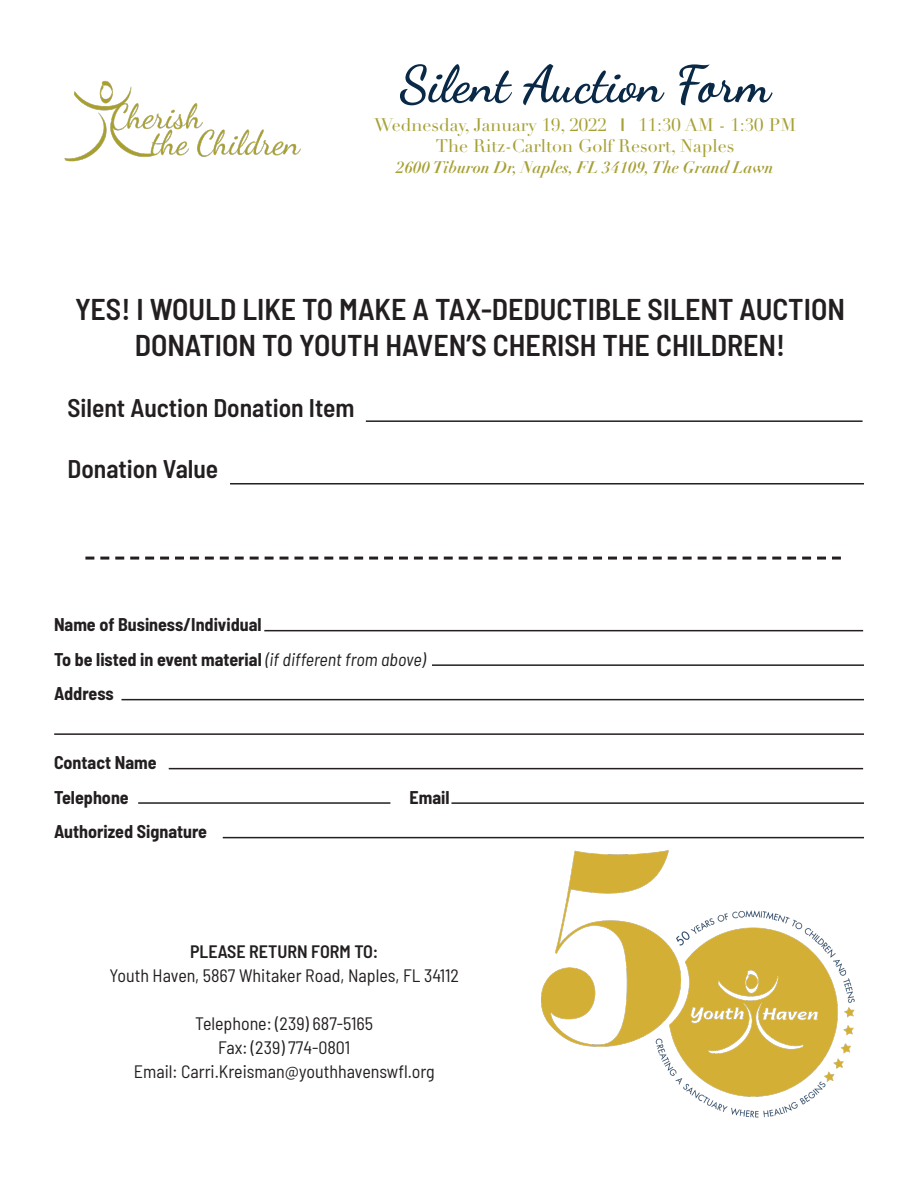
<style>
.page{position:relative;width:918px;height:1188px;background:#fff}
.page>*{position:absolute;margin:0;border:0;box-sizing:border-box;transform-origin:0 0}
.t1{font:51px "Dancing Script";color:#092947}
.t2{font:600 semi-condensed 30px/36px "Barlow";color:#231f20;text-align:center}
.t3{font:600 semi-condensed 25.5px "Barlow";color:#231f20}
.t4{font:700 semi-condensed 18px "Barlow";color:#231f20}
.t5{font:semi-condensed 18px "Barlow";color:#231f20}
.t6{font:18px/21px "Didot LT Pro";color:#a6a035;text-align:center}
.t7{font:600 semi-condensed 18px "Barlow";color:#231f20}
.t8{font:italic 700 16.5px "Didot LT Pro";color:#a6a035}
.s1{font-family:"Barlow";font-weight:600;font-stretch:semi-condensed}
.s2{font-weight:400;font-style:italic}
</style>
<div class="page">
<hr style="left:366px;top:420px;width:497px;height:2px;background:#231f20">
<hr style="left:230px;top:483px;width:634px;height:2px;background:#231f20">
<img style="left:64px;top:80px;width:237px;height:82px">
<hr style="left:264px;top:630px;width:599px;height:1px;background:#231f20">
<hr style="left:432px;top:664px;width:432px;height:2px;background:#231f20">
<hr style="left:122px;top:699px;width:742px;height:1px;background:#231f20">
<hr style="left:54px;top:733px;width:810px;height:2px;background:#231f20">
<hr style="left:169px;top:768px;width:694px;height:1px;background:#231f20">
<hr style="left:138px;top:802px;width:252px;height:2px;background:#231f20">
<hr style="left:451px;top:802px;width:413px;height:2px;background:#231f20">
<hr style="left:223px;top:837px;width:641px;height:1px;background:#231f20">
<svg style="left:85px;top:557px;width:756px;height:3px"></svg>
<img style="left:542px;top:850px;width:313px;height:268px">
<p class="t1" style="left:400px;top:45px;width:372px">Silent Auction Form</p>
<p class="t6" style="left:374px;top:115px;width:423px">Wednesday, January 19, 2022 <span class="s1">I</span> 11:30 AM - 1:30 PM<br>The Ritz-Carlton Golf Resort, Naples</p>
<p class="t8" style="left:396px;top:157px;width:379px">2600 Tiburon Dr, Naples, FL 34109, The Grand Lawn</p>
<p class="t2" style="left:75px;top:289px;width:771px">YES! I WOULD LIKE TO MAKE A TAX-DEDUCTIBLE SILENT AUCTION<br>DONATION TO YOUTH HAVEN’S CHERISH THE CHILDREN!</p>
<p class="t3" style="left:67px;top:389px;width:289px">Silent Auction Donation Item</p>
<p class="t3" style="left:67px;top:451px;width:152px">Donation Value</p>
<p class="t4" style="left:54px;top:612px;width:209px">Name of Business/Individual</p>
<p class="t4" style="left:54px;top:646px;width:373px">To be listed in event material <span class="s2">(if different from above)</span></p>
<p class="t4" style="left:54px;top:681px;width:61px">Address</p>
<p class="t4" style="left:54px;top:750px;width:104px">Contact Name</p>
<p class="t4" style="left:54px;top:784px;width:76px">Telephone</p>
<p class="t4" style="left:410px;top:784px;width:41px">Email</p>
<p class="t4" style="left:54px;top:819px;width:155px">Authorized Signature</p>
<p class="t7" style="left:190px;top:939px;width:190px">PLEASE RETURN FORM TO:</p>
<p class="t5" style="left:109px;top:963px;width:351px">Youth Haven, 5867 Whitaker Road, Naples, FL 34112</p>
<p class="t5" style="left:195px;top:1011px;width:180px">Telephone: (239) 687-5165</p>
<p class="t5" style="left:218px;top:1035px;width:134px">Fax: (239) 774-0801</p>
<p class="t5" style="left:134px;top:1059px;width:302px">Email: Carri.Kreisman@youthhavenswfl.org</p>
</div>
